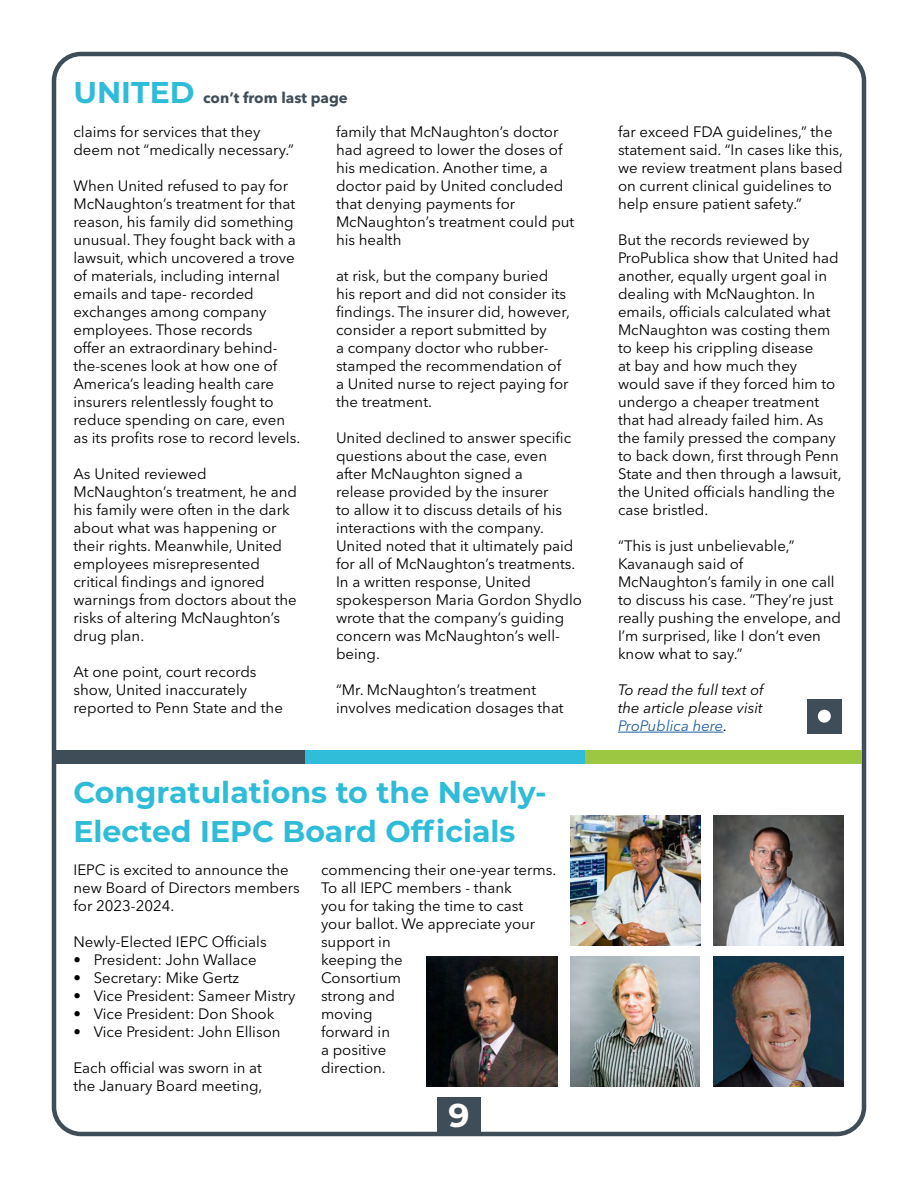
<style>
.page{position:relative;width:918px;height:1188px;background:#fff}
.page>*{position:absolute;margin:0;border:0;box-sizing:border-box;transform-origin:0 0}
.t1{font:700 33px "Montserrat";color:#fff}
.TOC_Headlines{font:700 30px/39px "Montserrat";color:#2fbcd8}
.Body_Copy{font:15px/18px "Avenir Next LT Pro";color:#000}
.Body_Copy-2{font:italic 15px/18px "Avenir Next LT Pro";color:#000;text-align:justify}
.t2{font:700 15px "Avenir Next LT Pro";color:#3e4d57}
.s1{font-family:"Montserrat";font-size:30px;color:#2fbcd8}
.s2{color:#215e9e}
</style>
<div class="page">
<div style="left:52px;top:52px;width:814px;height:1084px;border:4px solid #3e4d57;border-radius:27px"></div>
<div style="left:437px;top:1097px;width:44px;height:35px;background:#3e4d57"></div>
<hr style="left:618px;top:732px;width:105px;height:1px;background:#215e9e">
<div style="left:54px;top:751px;width:252px;height:13px;background:#3e4d57"></div>
<div style="left:305px;top:751px;width:280px;height:13px;background:#2fbdd9"></div>
<div style="left:585px;top:751px;width:277px;height:13px;background:#9cc742"></div>
<div style="left:807px;top:699px;width:35px;height:35px;background:#3e4d57"></div>
<div style="left:819px;top:711px;width:10px;height:10px;background:#fff;border-radius:50%"></div>
<div style="left:818px;top:710px;width:13px;height:13px;border:3px solid #fff;border-radius:50%"></div>
<img style="left:714px;top:815px;width:130px;height:130px">
<img style="left:570px;top:815px;width:130px;height:130px">
<img style="left:427px;top:957px;width:130px;height:130px">
<img style="left:570px;top:957px;width:129px;height:130px">
<img style="left:714px;top:957px;width:130px;height:130px">
<p class="t2" style="left:73px;top:89px;width:276px"><span class="s1">UNITED</span> con’t from last page</p>
<p class="Body_Copy" style="left:73px;top:122px;width:222px">claims for services that they deem not “medically necessary.”</p>
<p class="Body_Copy" style="left:73px;top:176px;width:228px">When United refused to pay for<br>McNaughton’s treatment for that reason, his family did something unusual. They fought back with a lawsuit, which uncovered a trove of materials, including internal emails and tape- recorded exchanges among company employees. Those records<br>offer an extraordinary behind&shy;the-scenes look at how one of<br>America’s leading health care insurers relentlessly fought to reduce spending on care, even as its profits rose to record levels.</p>
<p class="Body_Copy" style="left:73px;top:464px;width:225px">As United reviewed<br>McNaughton’s treatment, he and his family were often in the dark about what was happening or their rights. Meanwhile, United employees misrepresented critical findings and ignored warnings from doctors about the risks of altering McNaughton’s drug plan.</p>
<p class="Body_Copy" style="left:73px;top:662px;width:211px">At one point, court records show, United inaccurately reported to Penn State and the</p>
<p class="Body_Copy" style="left:336px;top:122px;width:240px">family that McNaughton’s doctor had agreed to lower the doses of his medication. Another time, a doctor paid by United concluded that denying payments for<br>McNaughton’s treatment could put his health</p>
<p class="Body_Copy" style="left:336px;top:266px;width:236px">at risk, but the company buried his report and did not consider its findings. The insurer did, however, consider a report submitted by<br>a company doctor who rubber&shy;stamped the recommendation of a United nurse to reject paying for the treatment.</p>
<p class="Body_Copy" style="left:336px;top:428px;width:247px">United declined to answer specific questions about the case, even<br>after McNaughton signed a<br>release provided by the insurer<br>to allow it to discuss details of his interactions with the company.<br>United noted that it ultimately paid for all of McNaughton’s treatments.<br>In a written response, United spokesperson Maria Gordon Shydlo wrote that the company’s guiding concern was McNaughton’s well&shy;being.</p>
<p class="Body_Copy" style="left:336px;top:680px;width:229px">“Mr. McNaughton’s treatment involves medication dosages that</p>
<p class="TOC_Headlines" style="left:73px;top:771px;width:475px">Congratulations to the Newly-<br>Elected IEPC Board Officials</p>
<p class="Body_Copy" style="left:73px;top:860px;width:228px">IEPC is excited to announce the new Board of Directors members for 2023-2024.</p>
<p class="Body_Copy" style="left:73px;top:932px;width:195px">Newly-Elected IEPC Officials</p>
<p class="Body_Copy" style="left:73px;top:950px;width:185px">• President: John Wallace</p>
<p class="Body_Copy" style="left:73px;top:968px;width:167px">• Secretary: Mike Gertz</p>
<p class="Body_Copy" style="left:73px;top:986px;width:224px">• Vice President: Sameer Mistry</p>
<p class="Body_Copy" style="left:73px;top:1004px;width:203px">• Vice President: Don Shook</p>
<p class="Body_Copy" style="left:73px;top:1022px;width:209px">• Vice President: John Ellison</p>
<p class="Body_Copy" style="left:73px;top:1058px;width:191px">Each official was sworn in at the January Board meeting,</p>
<p class="Body_Copy" style="left:321px;top:861px;width:237px">commencing their one-year terms.<br>To all IEPC members - thank<br>you for taking the time to cast your ballot. We appreciate your support in<br>keeping the<br>Consortium<br>strong and<br>moving<br>forward in<br>a positive<br>direction.</p>
<h1 class="t1" style="left:448px;top:1091px;width:23px">9</h1>
<p class="Body_Copy" style="left:618px;top:122px;width:227px">far exceed FDA guidelines,” the statement said. “In cases like this, we review treatment plans based on current clinical guidelines to help ensure patient safety.”</p>
<p class="Body_Copy" style="left:618px;top:230px;width:225px">But the records reviewed by<br>ProPublica show that United had another, equally urgent goal in dealing with McNaughton. In emails, officials calculated what<br>McNaughton was costing them to keep his crippling disease<br>at bay and how much they would save if they forced him to undergo a cheaper treatment that had already failed him. As the family pressed the company to back down, first through Penn<br>State and then through a lawsuit, the United officials handling the case bristled.</p>
<p class="Body_Copy" style="left:618px;top:536px;width:225px">“This is just unbelievable,”<br>Kavanaugh said of<br>McNaughton’s family in one call to discuss his case. ”They’re just really pushing the envelope, and<br>I’m surprised, like I don’t even know what to say.”</p>
<p class="Body_Copy-2" style="left:618px;top:680px;width:147px">To read the full text of the article please visit <span class="s2">ProPublica here</span>.</p>
</div>
